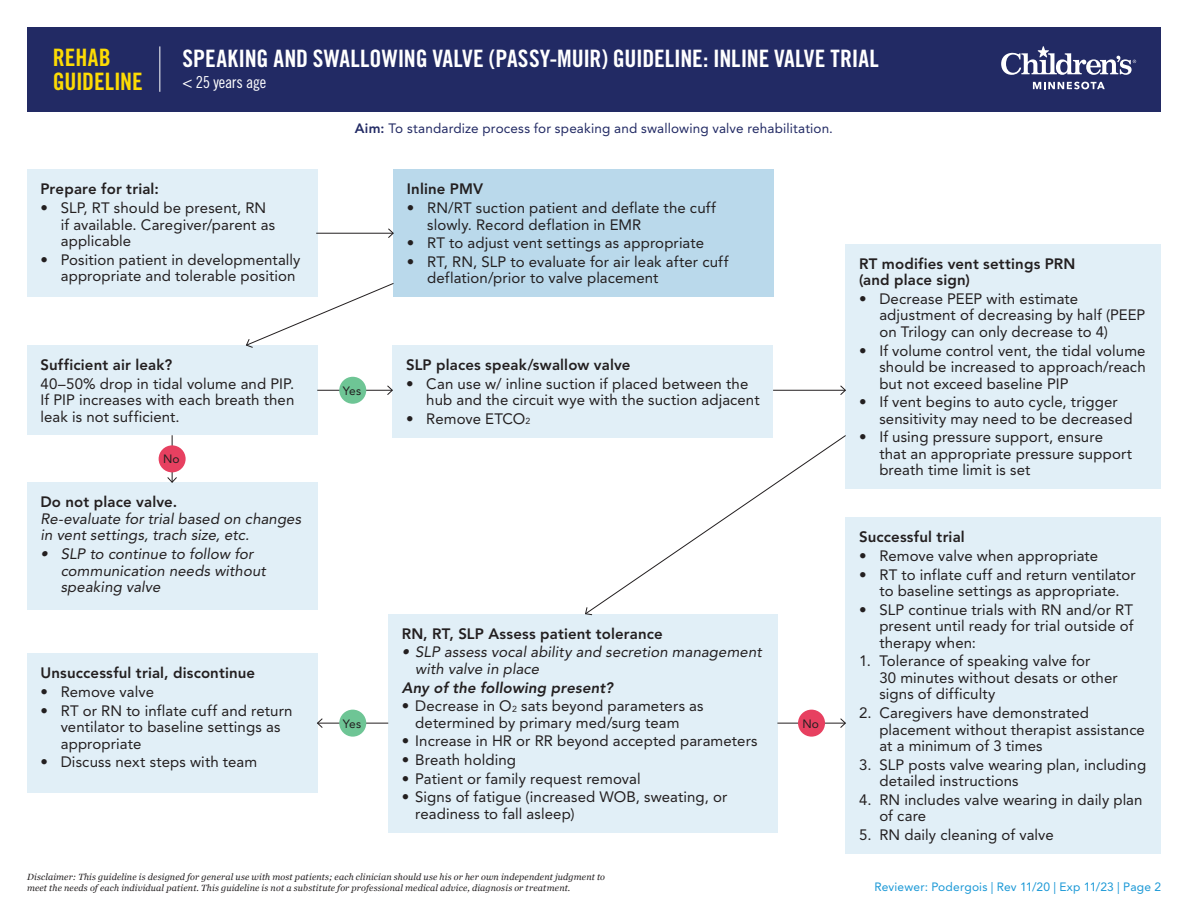
<style>
.page{position:relative;width:1188px;height:918px;background:#fff}
.page>*{position:absolute;margin:0;border:0;box-sizing:border-box;transform-origin:0 0}
.t1{font:24px "Trade Gothic LT Std Bd Cn 20";letter-spacing:-.005em;color:#fff}
.t2{font:24px/24px "Trade Gothic LT Std Bd Cn 20";letter-spacing:-.005em;color:#fcdb04}
.t3{font:16.5px "Trade Gothic LT Pro Cn 18";letter-spacing:-.02em;color:#fff}
.t4{font:15px/16.5px "Avenir LT Std";letter-spacing:.005em;color:#231f20}
.t5{font:italic 15px/16.5px "Avenir LT Std";letter-spacing:.005em;color:#231f20}
.t6{font:800 15px/16.5px "Avenir LT Std";letter-spacing:.01em;color:#231f20}
.t7{font:italic 800 15px "Avenir LT Std";letter-spacing:.01em;color:#231f20}
.t8{font:13.5px "Avenir LT Std";letter-spacing:.01em;color:#222a64}
.t9{font:12px "Avenir LT Std";letter-spacing:.01em;color:#1a98d6}
.t10{font:12px "Avenir LT Std";letter-spacing:.005em;color:#231f20}
.t11{font:italic 9px/10.8px "Georgia";letter-spacing:.015em;color:#231f20}
.s1{font-weight:800}
.s2{font-weight:800;font-style:normal}
.s3{font-size:8.7px}
</style>
<div class="page">
<div style="left:27px;top:27px;width:1134px;height:84px;background:#222a64"></div>
<svg style="left:1033px;top:82px;width:72px;height:7px"></svg>
<svg style="left:1001px;top:46px;width:135px;height:29px"></svg>
<hr style="left:160px;top:46px;width:1px;height:46px;background:#fff">
<div style="left:393px;top:170px;width:381px;height:127px;background:#bad9eb"></div>
<div style="left:393px;top:345px;width:380px;height:92px;background:#e1eff7"></div>
<div style="left:388px;top:614px;width:389px;height:218px;background:#e1eff7"></div>
<div style="left:846px;top:244px;width:315px;height:245px;background:#e1eff7"></div>
<div style="left:846px;top:518px;width:315px;height:336px;background:#e1eff7"></div>
<div style="left:27px;top:170px;width:290px;height:127px;background:#e1eff7"></div>
<div style="left:27px;top:345px;width:290px;height:90px;background:#e1eff7"></div>
<div style="left:27px;top:483px;width:290px;height:127px;background:#e1eff7"></div>
<div style="left:27px;top:654px;width:290px;height:139px;background:#e1eff7"></div>
<hr style="left:172px;top:435px;width:1px;height:47px;background:#231f20">
<svg style="left:167px;top:477px;width:10px;height:6px"></svg>
<hr style="left:777px;top:723px;width:68px;height:1px;background:#231f20">
<svg style="left:840px;top:718px;width:6px;height:10px"></svg>
<hr style="left:316px;top:233px;width:77px;height:1px;background:#231f20">
<svg style="left:388px;top:228px;width:6px;height:10px"></svg>
<hr style="left:318px;top:723px;width:70px;height:1px;background:#231f20">
<svg style="left:317px;top:718px;width:6px;height:10px"></svg>
<hr style="left:317px;top:390px;width:75px;height:1px;background:#231f20">
<svg style="left:387px;top:385px;width:6px;height:10px"></svg>
<hr style="left:773px;top:390px;width:72px;height:1px;background:#231f20">
<svg style="left:840px;top:385px;width:6px;height:10px"></svg>
<svg style="left:246px;top:283px;width:148px;height:65px"></svg>
<svg style="left:585px;top:435px;width:261px;height:179px"></svg>
<svg style="left:585px;top:607px;width:7px;height:8px"></svg>
<div style="left:339px;top:710px;width:27px;height:27px;background:#6ec595;border-radius:50%"></div>
<div style="left:339px;top:377px;width:27px;height:27px;background:#6ec595;border-radius:50%"></div>
<div style="left:159px;top:445px;width:27px;height:27px;background:#e74060;border-radius:50%"></div>
<div style="left:798px;top:710px;width:27px;height:27px;background:#e74060;border-radius:50%"></div>
<h1 class="t2" style="left:53px;top:45px;width:91px">REHAB<br>GUIDELINE</h1>
<p class="t1" style="left:183px;top:44px;width:698px">SPEAKING AND SWALLOWING VALVE (PASSY-MUIR) GUIDELINE: INLINE VALVE TRIAL</p>
<p class="t3" style="left:183px;top:72px;width:85px">&lt; 25 years age</p>
<p class="t8" style="left:355px;top:120px;width:480px"><span class="s1">Aim:</span> To standardize process for speaking and swallowing valve rehabilitation.</p>
<p class="t6" style="left:40px;top:181px;width:120px">Prepare for trial:</p>
<p class="t4" style="left:61px;top:200px;width:216px;text-indent:-20px">• SLP, RT should be present, RN if available. Caregiver/parent as applicable</p>
<p class="t4" style="left:61px;top:251px;width:241px;text-indent:-20px">• Position patient in developmentally appropriate and tolerable position</p>
<p class="t6" style="left:40px;top:357px;width:133px">Sufficient air leak?</p>
<p class="t4" style="left:40px;top:375px;width:255px;text-align:justify">40–50% drop in tidal volume and PIP.<br>If PIP increases with each breath then leak is not sufficient.</p>
<p class="t10" style="left:163px;top:452px;width:18px">No</p>
<p class="t5" style="left:40px;top:494px;width:262px"><span class="s2">Do not place valve.<br></span>Re-evaluate for trial based on changes in vent settings, trach size, etc.</p>
<p class="t5" style="left:61px;top:546px;width:207px;text-indent:-20px">• SLP to continue to follow for communication needs without speaking valve</p>
<p class="t6" style="left:40px;top:665px;width:216px">Unsuccessful trial, discontinue</p>
<p class="t4" style="left:40px;top:684px;width:115px">• Remove valve</p>
<p class="t4" style="left:61px;top:702px;width:233px;text-indent:-20px">• RT or RN to inflate cuff and return ventilator to baseline settings as appropriate</p>
<p class="t4" style="left:40px;top:754px;width:218px">• Discuss next steps with team</p>
<p class="t10" style="left:343px;top:384px;width:20px">Yes</p>
<p class="t6" style="left:407px;top:181px;width:78px">Inline PMV</p>
<p class="t4" style="left:427px;top:200px;width:290px;text-indent:-20px">• RN/RT suction patient and deflate the cuff slowly. Record deflation in EMR</p>
<p class="t4" style="left:407px;top:235px;width:299px">• RT to adjust vent settings as appropriate</p>
<p class="t4" style="left:427px;top:254px;width:303px;text-indent:-20px">• RT, RN, SLP to evaluate for air leak after cuff deflation/prior to valve placement</p>
<p class="t6" style="left:406px;top:357px;width:226px">SLP places speak/swallow valve</p>
<p class="t4" style="left:426px;top:375px;width:335px;text-indent:-20px">• Can use w/ inline suction if placed between the hub and the circuit wye with the suction adjacent</p>
<p class="t4" style="left:406px;top:411px;width:126px">• Remove ETCO<span class="s3">2</span></p>
<p class="t10" style="left:343px;top:717px;width:20px">Yes</p>
<p class="t6" style="left:402px;top:625px;width:263px">RN, RT, SLP Assess patient tolerance</p>
<p class="t5" style="left:415px;top:644px;width:348px;text-indent:-14px">• SLP assess vocal ability and secretion management with valve in place</p>
<p class="t7" style="left:402px;top:678px;width:213px">Any of the following present?</p>
<p class="t4" style="left:415px;top:698px;width:290px;text-indent:-14px">• Decrease in O<span class="s3">2</span> sats beyond parameters as determined by primary med/surg team</p>
<p class="t4" style="left:402px;top:733px;width:357px">• Increase in HR or RR beyond accepted parameters</p>
<p class="t4" style="left:402px;top:752px;width:116px">• Breath holding</p>
<p class="t4" style="left:402px;top:770px;width:240px">• Patient or family request removal</p>
<p class="t4" style="left:415px;top:789px;width:314px;text-indent:-14px">• Signs of fatigue (increased WOB, sweating, or readiness to fall asleep)</p>
<p class="t11" style="left:27px;top:871px;width:580px">Disclaimer: This guideline is designed for general use with most patients; each clinician should use his or her own independent judgment to meet the needs of each individual patient. This guideline is not a substitute for professional medical advice, diagnosis or treatment.</p>
<p class="t10" style="left:803px;top:717px;width:18px">No</p>
<p class="t6" style="left:859px;top:255px;width:218px">RT modifies vent settings PRN (and place sign)</p>
<p class="t4" style="left:879px;top:291px;width:268px;text-indent:-20px">• Decrease PEEP with estimate adjustment of decreasing by half (PEEP on Trilogy can only decrease to 4)</p>
<p class="t4" style="left:879px;top:342px;width:268px;text-align:justify;text-indent:-20px">• If volume control vent, the tidal volume should be increased to approach/reach but not exceed baseline PIP</p>
<p class="t4" style="left:879px;top:394px;width:255px;text-indent:-20px">• If vent begins to auto cycle, trigger sensitivity may need to be decreased</p>
<p class="t4" style="left:879px;top:429px;width:254px;text-indent:-20px">• If using pressure support, ensure that an appropriate pressure support breath time limit is set</p>
<p class="t6" style="left:859px;top:529px;width:107px">Successful trial</p>
<p class="t4" style="left:859px;top:548px;width:241px">• Remove valve when appropriate</p>
<p class="t4" style="left:859px;top:566px;width:278px;text-align:center">• RT to inflate cuff and return ventilator to baseline settings as appropriate.</p>
<p class="t4" style="left:879px;top:601px;width:256px;text-align:justify;text-indent:-20px">• SLP continue trials with RN and/or RT present until ready for trial outside of therapy when:</p>
<p class="t4" style="left:879px;top:653px;width:240px;text-indent:-20px">1. Tolerance of speaking valve for<br>30 minutes without desats or other signs of difficulty</p>
<p class="t4" style="left:879px;top:705px;width:267px;text-indent:-20px">2. Caregivers have demonstrated placement without therapist assistance at a minimum of 3 times</p>
<p class="t4" style="left:879px;top:756px;width:268px;text-indent:-20px">3. SLP posts valve wearing plan, including detailed instructions</p>
<p class="t4" style="left:879px;top:792px;width:265px;text-indent:-20px">4. RN includes valve wearing in daily plan of care</p>
<p class="t4" style="left:859px;top:827px;width:196px">5. RN daily cleaning of valve</p>
<p class="t9" style="left:875px;top:880px;width:288px">Reviewer: Podergois | Rev 11/20 | Exp 11/23 | Page 2</p>
</div>
